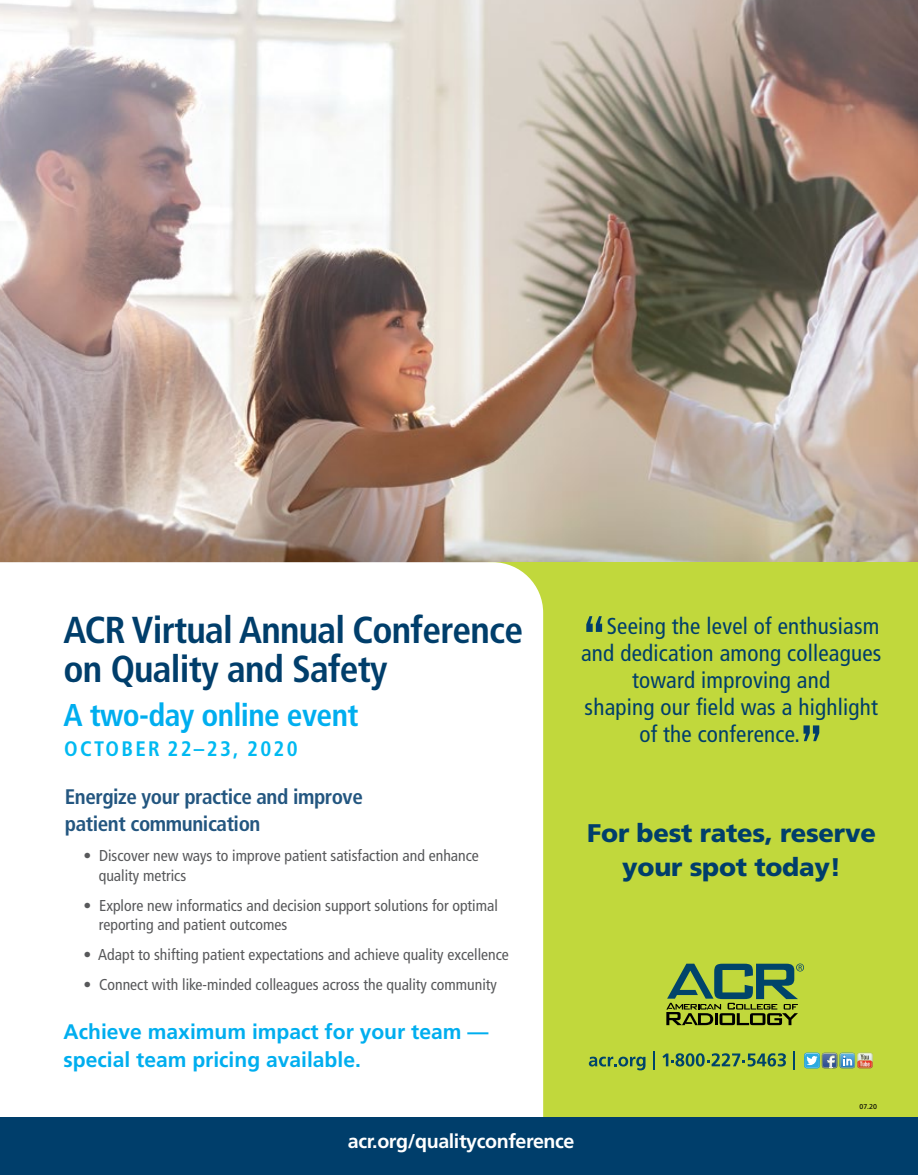
<style>
.page{position:relative;width:918px;height:1175px;background:#fff}
.page>*{position:absolute;margin:0;border:0;box-sizing:border-box;transform-origin:0 0}
.t1{font:84.9px "Bebas Neue";color:#003e6b}
.t2{font:700 condensed 37.5px/39px "Frutiger LT Std";letter-spacing:-.02em;color:#003e6b}
.t3{font:700 condensed 31.5px "Frutiger LT Std";letter-spacing:-.02em;color:#00aeef}
.t4{font:900 25.5px/33.8px "Frutiger LT Std";letter-spacing:-.01em;color:#003e6b;text-align:center}
.t5{font:condensed 23.1px "Frutiger LT Std";letter-spacing:.01em;color:#003e6b}
.t6{font:700 21px/28px "Frutiger LT Std";color:#00aeef}
.t7{font:700 condensed 21px/27px "Frutiger LT Std";letter-spacing:-.02em;color:#235680}
.t8{font:700 condensed 21px "Frutiger LT Std";letter-spacing:.11em;color:#00b9f1}
.t9{font:700 19.65px "Frutiger LT Std";letter-spacing:-.02em;color:#fff}
.t10{font:condensed 15.75px/19.6px "Frutiger LT Std";color:#58595b}
.t11{font:7.05px "Frutiger LT Std";color:#000}
</style>
<div class="page">
<img style="left:0;top:0;width:918px;height:562px">
<div style="left:488px;top:562px;width:430px;height:559px;background:#c1d83c"></div>
<svg style="left:0;top:562px;width:543px;height:555px"></svg>
<div style="left:0;top:1117px;width:918px;height:57px;background:#003e6b"></div>
<svg style="left:589px;top:1056px;width:57px;height:14px"></svg>
<svg style="left:653px;top:1051px;width:2px;height:19px"></svg>
<svg style="left:662px;top:1053px;width:124px;height:13px"></svg>
<svg style="left:793px;top:1051px;width:2px;height:19px"></svg>
<svg style="left:804px;top:1052px;width:69px;height:16px"></svg>
<svg style="left:666px;top:963px;width:138px;height:62px"></svg>
<h2 class="t2" style="left:64px;top:611px;width:461px">ACR Virtual Annual Conference on Quality and Safety</h2>
<h3 class="t3" style="left:64px;top:696px;width:296px">A two-day online event</h3>
<h3 class="t8" style="left:64px;top:736px;width:235px">OCTOBER 22–23, 2020</h3>
<h3 class="t7" style="left:65px;top:783px;width:300px">Energize your practice and improve patient communication</h3>
<p class="t10" style="left:99px;top:846px;width:382px;text-indent:-15px">• Discover new ways to improve patient satisfaction and enhance quality metrics</p>
<p class="t10" style="left:99px;top:895px;width:401px;text-indent:-15px">• Explore new informatics and decision support solutions for optimal reporting and patient outcomes</p>
<p class="t10" style="left:84px;top:944px;width:427px">• Adapt to shifting patient expectations and achieve quality excellence</p>
<p class="t10" style="left:84px;top:974px;width:415px">• Connect with like-minded colleagues across the quality community</p>
<h3 class="t6" style="left:64px;top:1017px;width:426px">Achieve maximum impact for your team — special team pricing available.</h3>
<h1 class="t1" style="left:583px;top:600px;width:25px">“</h1>
<h3 class="t5" style="left:607px;top:612px;width:274px">Seeing the level of enthusiasm</h3>
<h3 class="t5" style="left:581px;top:639px;width:302px">and dedication among colleagues</h3>
<h3 class="t5" style="left:632px;top:666px;width:200px">toward improving and</h3>
<h3 class="t5" style="left:585px;top:693px;width:295px">shaping our field was a highlight</h3>
<h3 class="t5" style="left:639px;top:720px;width:162px">of the conference.</h3>
<h1 class="t1" style="left:800px;top:709px;width:25px">”</h1>
<h3 class="t4" style="left:587px;top:816px;width:290px">For best rates, reserve your spot today!</h3>
<p class="t9" style="left:348px;top:1129px;width:228px">acr.org/qualityconference</p>
<p class="t11" style="left:859px;top:1102px;width:19px">07.20</p>
</div>
